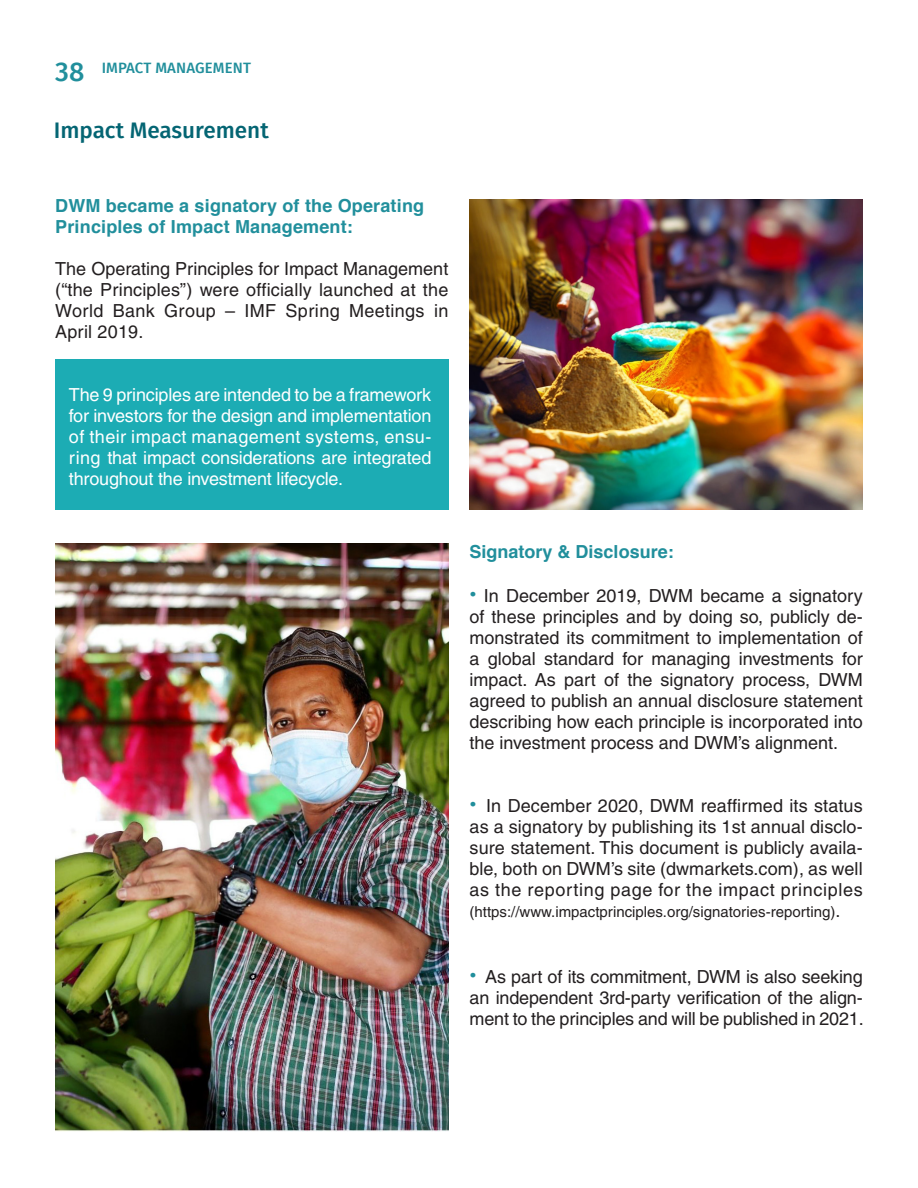
<style>
.page{position:relative;width:918px;height:1188px;background:#fff}
.page>*{position:absolute;margin:0;border:0;box-sizing:border-box;transform-origin:0 0}
.t1{font:500 22.5px "Fira Sans";color:#046573}
.t2{font:18px/21px "Helvetica";color:#231f20;text-align:justify}
.t3{font:18px/21px "Helvetica";letter-spacing:-.01em;color:#fff;text-align:justify}
.t4{font:700 18px "Helvetica";letter-spacing:.01em;color:#218f9c}
.t5{font:15px "Helvetica";color:#231f20}
.t6{font:500 15px "Fira Sans";letter-spacing:.01em;color:#218f9c}
.s1{font-size:27px}
.s2{font-size:18px}
</style>
<div class="page">
<div style="left:55px;top:359px;width:393px;height:151px;background:#1cacb4"></div>
<img style="left:470px;top:199px;width:393px;height:310px">
<img style="left:55px;top:543px;width:393px;height:589px">
<p class="t6" style="left:55px;top:56px;width:197px"><span class="s1">38</span> IMPACT MANAGEMENT</p>
<p class="t1" style="left:54px;top:112px;width:217px">Impact Measurement</p>
<p class="t4" style="left:55px;top:191px;width:370px">DWM became a signatory of the Operating</p>
<p class="t4" style="left:55px;top:212px;width:299px">Principles of Impact Management:</p>
<p class="t2" style="left:55px;top:258px;width:395px">The Operating Principles for Impact Management (“the Principles”) were officially launched at the World Bank Group – IMF Spring Meetings in April 2019.</p>
<p class="t3" style="left:69px;top:384px;width:364px">The 9 principles are intended to be a framework for investors for the design and implementation of their impact management systems, ensu&shy;ring that impact considerations are integrated throughout the investment lifecycle.</p>
<p class="t4" style="left:470px;top:537px;width:206px">Signatory &amp; Disclosure:</p>
<p class="t2" style="left:470px;top:585px;width:395px"><sup>.</sup> In December 2019, DWM became a signatory of these principles and by doing so, publicly de&shy;monstrated its commitment to implementation of a global standard for managing investments for impact. As part of the signatory process, DWM agreed to publish an annual disclosure statement describing how each principle is incorporated into the investment process and DWM’s alignment.</p>
<p class="t2" style="left:470px;top:795px;width:395px"><sup>.</sup> In December 2020, DWM reaffirmed its status as a signatory by publishing its 1st annual disclo&shy;sure statement. This document is publicly availa&shy;ble, both on DWM’s site (dwmarkets.com), as well as the reporting page for the impact principles</p>
<p class="t5" style="left:470px;top:903px;width:372px">(https://www.impactprinciples.org/signatories-reporting)<span class="s2">.</span></p>
<p class="t2" style="left:470px;top:966px;width:396px"><sup>.</sup> As part of its commitment, DWM is also seeking an independent 3rd-party verification of the align&shy;ment to the principles and will be published in 2021.</p>
</div>
